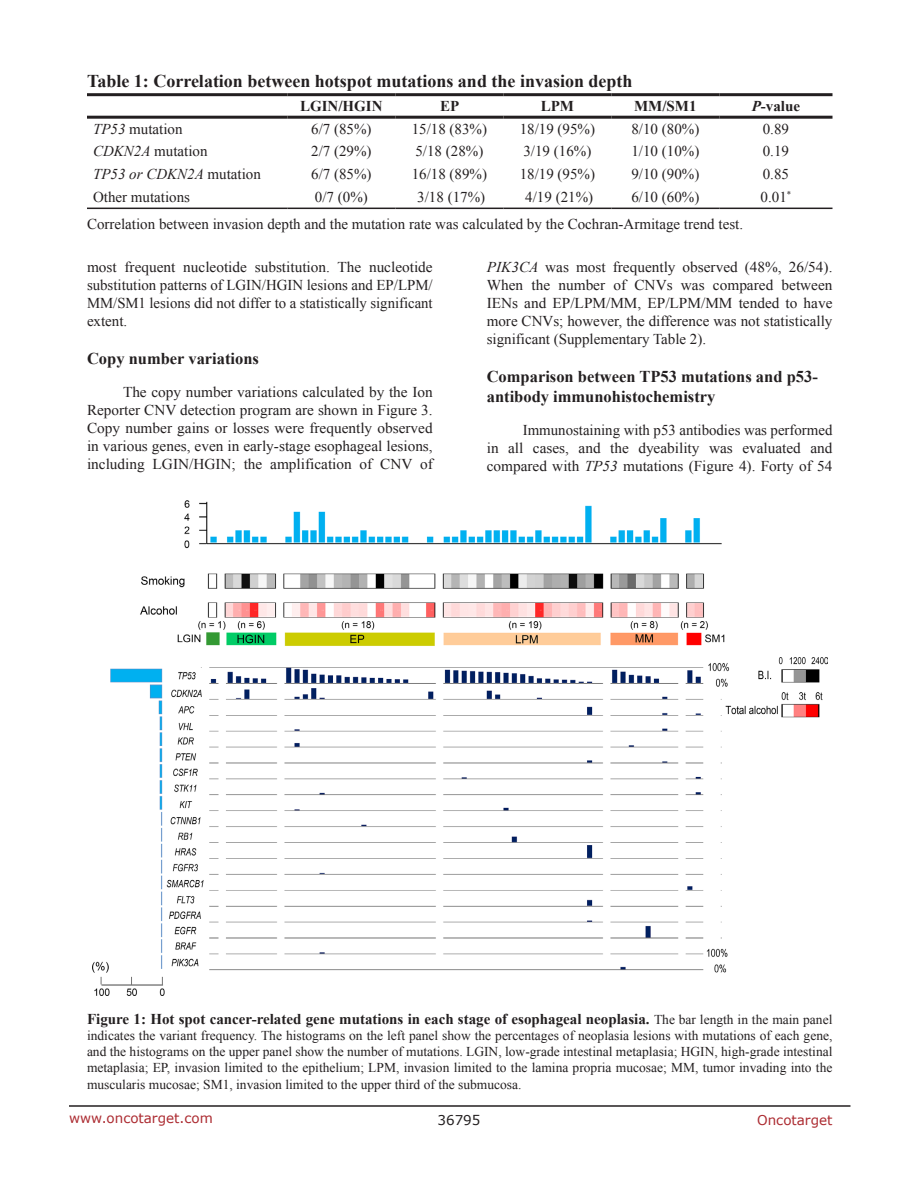
<style>
.page{position:relative;width:918px;height:1188px;background:#fff}
.page>*{position:absolute;margin:0;border:0;box-sizing:border-box;transform-origin:0 0}
.TableHeading{font:700 18px "Times New Roman";color:#231f20}
.SubHeading_middle{font:700 16.5px/19.8px "Times New Roman";color:#231f20}
.BodyText{font:15px/18px "Times New Roman";color:#231f20;text-align:justify}
.TableText{font:15px "Times New Roman";color:#231f20}
.FigureText{font:700 15px "Times New Roman";color:#231f20}
.TableText-2{font:700 15px "Times New Roman";color:#231f20}
.TableText-3{font:italic 15px "Times New Roman";color:#231f20}
.FigureText-2{font:13.5px/16.2px "Times New Roman";color:#231f20;text-align:justify}
.t1{font:13.5px "Verdana";color:#ac2b31}
.t2{font:13.5px "Verdana";color:#231f20}
.s1{font-style:italic}
.s2{font-style:normal}
.s3{font-weight:400;font-size:13.5px}
</style>
<div class="page">
<hr style="left:69px;top:1105px;width:781px;height:2px;background:#231f20">
<hr style="left:87px;top:93px;width:200px;height:3px;background:#231f20">
<hr style="left:287px;top:93px;width:108px;height:3px;background:#231f20">
<hr style="left:395px;top:93px;width:108px;height:3px;background:#231f20">
<hr style="left:503px;top:93px;width:108px;height:3px;background:#231f20">
<hr style="left:611px;top:93px;width:108px;height:3px;background:#231f20">
<hr style="left:719px;top:93px;width:114px;height:3px;background:#231f20">
<hr style="left:87px;top:116px;width:200px;height:3px;background:#231f20">
<hr style="left:287px;top:116px;width:108px;height:3px;background:#231f20">
<hr style="left:395px;top:116px;width:108px;height:3px;background:#231f20">
<hr style="left:503px;top:116px;width:108px;height:3px;background:#231f20">
<hr style="left:611px;top:116px;width:108px;height:3px;background:#231f20">
<hr style="left:719px;top:116px;width:114px;height:3px;background:#231f20">
<hr style="left:87px;top:208px;width:200px;height:1px;background:#231f20">
<hr style="left:287px;top:208px;width:108px;height:1px;background:#231f20">
<hr style="left:395px;top:208px;width:108px;height:1px;background:#231f20">
<hr style="left:503px;top:208px;width:108px;height:1px;background:#231f20">
<hr style="left:611px;top:208px;width:108px;height:1px;background:#231f20">
<hr style="left:719px;top:208px;width:114px;height:1px;background:#231f20">
<img style="left:92px;top:500px;width:735px;height:495px">
<p class="TableHeading" style="left:87px;top:69px;width:547px">Table 1: Correlation between hotspot mutations and the invasion depth</p>
<p class="TableText-2" style="left:300px;top:96px;width:84px">LGIN/HGIN</p>
<p class="TableText-2" style="left:440px;top:96px;width:21px">EP</p>
<p class="TableText-2" style="left:541px;top:96px;width:35px">LPM</p>
<p class="TableText-2" style="left:634px;top:96px;width:64px">MM/SM1</p>
<p class="TableText-2" style="left:752px;top:96px;width:50px"><span class="s1">P</span>-value</p>
<p class="TableText" style="left:93px;top:119px;width:91px"><span class="s1">TP53</span> mutation</p>
<p class="TableText" style="left:311px;top:119px;width:62px">6/7 (85%)</p>
<p class="TableText" style="left:412px;top:119px;width:77px">15/18 (83%)</p>
<p class="TableText" style="left:520px;top:119px;width:77px">18/19 (95%)</p>
<p class="TableText" style="left:631px;top:119px;width:69px">8/10 (80%)</p>
<p class="TableText" style="left:763px;top:119px;width:28px">0.89</p>
<p class="TableText" style="left:93px;top:141px;width:116px"><span class="s1">CDKN2A</span> mutation</p>
<p class="TableText" style="left:311px;top:141px;width:62px">2/7 (29%)</p>
<p class="TableText" style="left:415px;top:141px;width:69px">5/18 (28%)</p>
<p class="TableText" style="left:523px;top:141px;width:69px">3/19 (16%)</p>
<p class="TableText" style="left:631px;top:141px;width:69px">1/10 (10%)</p>
<p class="TableText" style="left:763px;top:141px;width:28px">0.19</p>
<p class="TableText-3" style="left:93px;top:163px;width:169px">TP53 or CDKN2A <span class="s2">mutation</span></p>
<p class="TableText" style="left:311px;top:164px;width:62px">6/7 (85%)</p>
<p class="TableText" style="left:412px;top:164px;width:77px">16/18 (89%)</p>
<p class="TableText" style="left:520px;top:164px;width:77px">18/19 (95%)</p>
<p class="TableText" style="left:631px;top:164px;width:69px">9/10 (90%)</p>
<p class="TableText" style="left:763px;top:164px;width:28px">0.85</p>
<p class="TableText" style="left:93px;top:187px;width:99px">Other mutations</p>
<p class="TableText" style="left:315px;top:187px;width:54px">0/7 (0%)</p>
<p class="TableText" style="left:417px;top:187px;width:69px">3/18 (17%)</p>
<p class="TableText" style="left:525px;top:187px;width:69px">4/19 (21%)</p>
<p class="TableText" style="left:631px;top:187px;width:69px">6/10 (60%)</p>
<p class="TableText" style="left:761px;top:187px;width:32px">0.01<sup>*</sup></p>
<p class="TableText" style="left:87px;top:213px;width:658px">Correlation between invasion depth and the mutation rate was calculated by the Cochran-Armitage trend test.</p>
<p class="BodyText" style="left:87px;top:258px;width:347px">most frequent nucleotide substitution. The nucleotide substitution patterns of LGIN/HGIN lesions and EP/LPM/ MM/SM1 lesions did not differ to a statistically significant extent.</p>
<p class="SubHeading_middle" style="left:87px;top:348px;width:174px">Copy number variations</p>
<p class="BodyText" style="left:87px;top:383px;width:347px;text-indent:36px">The copy number variations calculated by the Ion Reporter CNV detection program are shown in Figure 3.<br>Copy number gains or losses were frequently observed in various genes, even in early-stage esophageal lesions, including LGIN/HGIN; the amplification of CNV of</p>
<p class="BodyText" style="left:487px;top:258px;width:347px"><span class="s1">PIK3CA</span> was most frequently observed (48%, 26/54).<br>When the number of CNVs was compared between IENs and EP/LPM/MM, EP/LPM/MM tended to have more CNVs; however, the difference was not statistically significant (Supplementary Table 2).</p>
<p class="SubHeading_middle" style="left:487px;top:366px;width:333px">Comparison between TP53 mutations and p53- antibody immunohistochemistry</p>
<p class="BodyText" style="left:487px;top:420px;width:347px;text-indent:36px">Immunostaining with p53 antibodies was performed in all cases, and the dyeability was evaluated and compared with <span class="s1">TP53</span> mutations (Figure 4). Forty of 54</p>
<p class="FigureText" style="left:87px;top:1008px;width:747px">Figure 1: Hot spot cancer-related gene mutations in each stage of esophageal neoplasia. <span class="s3">The bar length in the main panel</span></p>
<p class="FigureText-2" style="left:87px;top:1027px;width:747px">indicates the variant frequency. The histograms on the left panel show the percentages of neoplasia lesions with mutations of each gene, and the histograms on the upper panel show the number of mutations. LGIN, low-grade intestinal metaplasia; HGIN, high-grade intestinal metaplasia; EP, invasion limited to the epithelium; LPM, invasion limited to the lamina propria mucosae; MM, tumor invading into the muscularis mucosae; SM1, invasion limited to the upper third of the submucosa.</p>
<p class="t1" style="left:69px;top:1109px;width:145px">www.oncotarget.com</p>
<p class="t2" style="left:438px;top:1111px;width:44px">36795</p>
<p class="t1" style="left:757px;top:1111px;width:77px">Oncotarget</p>
</div>
